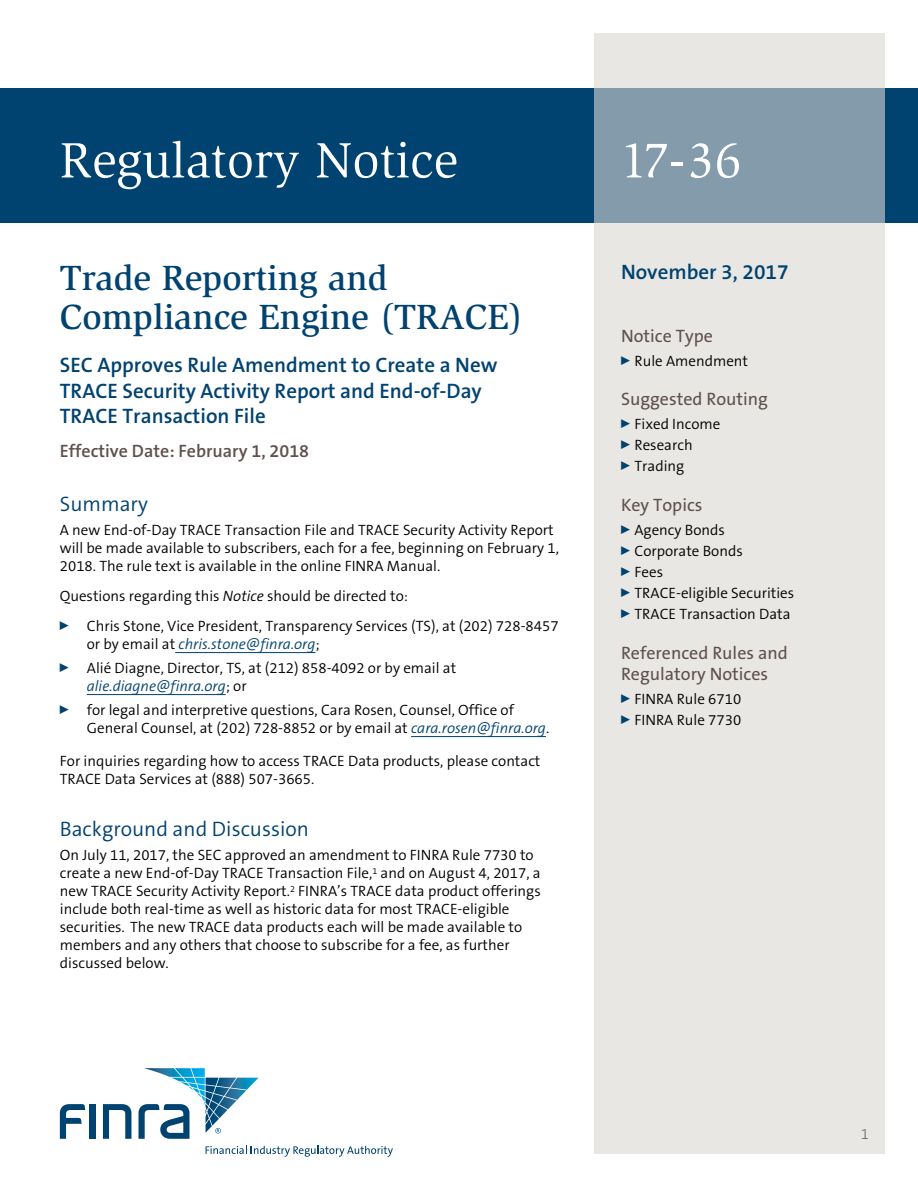
<style>
.page{position:relative;width:918px;height:1188px;background:#fff}
.page>*{position:absolute;margin:0;border:0;box-sizing:border-box;transform-origin:0 0}
.t1{font:51px "Slimbach LT";color:#fff}
.t2{font:500 36px/39px "Slimbach LT";color:#004270}
.t3{font:600 21px/25.2px "The Sans B6";color:#004270}
.t4{font:300 21px "The Sans B4";color:#004270}
.t5{font:18px/21.6px "The Sans B5 Plain";color:#5e514e}
.t6{font:600 18px "The Sans B6";color:#5e514e}
.t7{font:300 15px/18px "The Sans B4";color:#000}
.t8{font:200 15px "The Sans B2";color:#5e514e}
.s1{font-style:italic}
.s2{font-style:italic;color:#004270}
</style>
<div class="page">
<div style="left:0;top:88px;width:918px;height:135px;background:#004270"></div>
<svg style="left:594px;top:34px;width:290px;height:1120px;background:#dcdddd"></svg>
<hr style="left:175px;top:652px;width:141px;height:1px;background:#004270">
<hr style="left:87px;top:694px;width:139px;height:1px;background:#004270">
<hr style="left:411px;top:736px;width:135px;height:1px;background:#004270">
<div style="left:90px;top:1104px;width:6px;height:35px;background:#004270"></div>
<svg style="left:103px;top:1104px;width:28px;height:35px"></svg>
<svg style="left:60px;top:1104px;width:25px;height:35px"></svg>
<svg style="left:206px;top:1146px;width:187px;height:11px"></svg>
<svg style="left:138px;top:1068px;width:121px;height:71px"></svg>
<h1 class="t1" style="left:60px;top:131px;width:400px">Regulatory Notice</h1>
<h1 class="t1" style="left:621px;top:131px;width:122px">17-36</h1>
<h2 class="t2" style="left:60px;top:258px;width:465px">Trade Reporting and<br>Compliance Engine (TRACE)</h2>
<h3 class="t3" style="left:60px;top:353px;width:439px">SEC Approves Rule Amendment to Create a New<br>TRACE Security Activity Report and End-of-Day<br>TRACE Transaction File</h3>
<p class="t6" style="left:60px;top:441px;width:251px">Effective Date: February 1, 2018</p>
<h3 class="t4" style="left:60px;top:493px;width:90px">Summary</h3>
<p class="t7" style="left:60px;top:522px;width:501px">A new End-of-Day TRACE Transaction File and TRACE Security Activity Report will be made available to subscribers, each for a fee, beginning on February 1,<br>2018. The rule text is available in the online FINRA Manual.</p>
<p class="t7" style="left:60px;top:582px;width:500px;line-height:30px">Questions regarding this <span class="s1">Notice</span> should be directed to:<br><sup>0</sup> Chris Stone, Vice President, Transparency Services (TS), at (202) 728-8457</p>
<p class="t7" style="left:60px;top:633px;width:398px;line-height:24px;text-indent:27px">or by email at <span class="s2">chris.stone@finra.org</span>;<br><sup>0</sup> Alié Diagne, Director, TS, at (212) 858-4092 or by email at</p>
<p class="t7" style="left:60px;top:675px;width:456px;line-height:24px;text-indent:27px"><span class="s2">alie.diagne@finra.org</span>; or<br><sup>0</sup> for legal and interpretive questions, Cara Rosen, Counsel, Office of</p>
<p class="t7" style="left:87px;top:720px;width:464px">General Counsel, at (202) 728-8852 or by email at <span class="s2">cara.rosen@finra.org</span>.</p>
<p class="t7" style="left:60px;top:753px;width:482px">For inquiries regarding how to access TRACE Data products, please contact<br>TRACE Data Services at (888) 507-3665.</p>
<h3 class="t4" style="left:60px;top:818px;width:251px">Background and Discussion</h3>
<p class="t7" style="left:60px;top:847px;width:482px">On July 11, 2017, the SEC approved an amendment to FINRA Rule 7730 to create a new End-of-Day TRACE Transaction File,<sup>1</sup> and on August 4, 2017, a new TRACE Security Activity Report.<sup>2</sup> FINRA’s TRACE data product offerings include both real-time as well as historic data for most TRACE-eligible securities. The new TRACE data products each will be made available to members and any others that choose to subscribe for a fee, as further discussed below.</p>
<h3 class="t3" style="left:621px;top:260px;width:169px">November 3, 2017</h3>
<p class="t5" style="left:621px;top:325px;width:93px">Notice Type</p>
<p class="t7" style="left:621px;top:352px;width:129px"><sup>0</sup> Rule Amendment</p>
<p class="t5" style="left:621px;top:389px;width:149px">Suggested Routing</p>
<p class="t7" style="left:621px;top:414px;width:101px;line-height:21px"><sup>0</sup> Fixed Income<br><sup>0</sup> Research<br><sup>0</sup> Trading</p>
<p class="t5" style="left:621px;top:495px;width:83px">Key Topics</p>
<p class="t7" style="left:621px;top:520px;width:175px;line-height:21px"><sup>0</sup> Agency Bonds<br><sup>0</sup> Corporate Bonds<br><sup>0</sup> Fees<br><sup>0</sup> TRACE-eligible Securities<br><sup>0</sup> TRACE Transaction Data</p>
<p class="t5" style="left:621px;top:642px;width:168px">Referenced Rules and<br>Regulatory Notices</p>
<p class="t7" style="left:621px;top:689px;width:122px;line-height:21px"><sup>0</sup> FINRA Rule 6710<br><sup>0</sup> FINRA Rule 7730</p>
<p class="t8" style="left:861px;top:1126px;width:10px">1</p>
</div>
